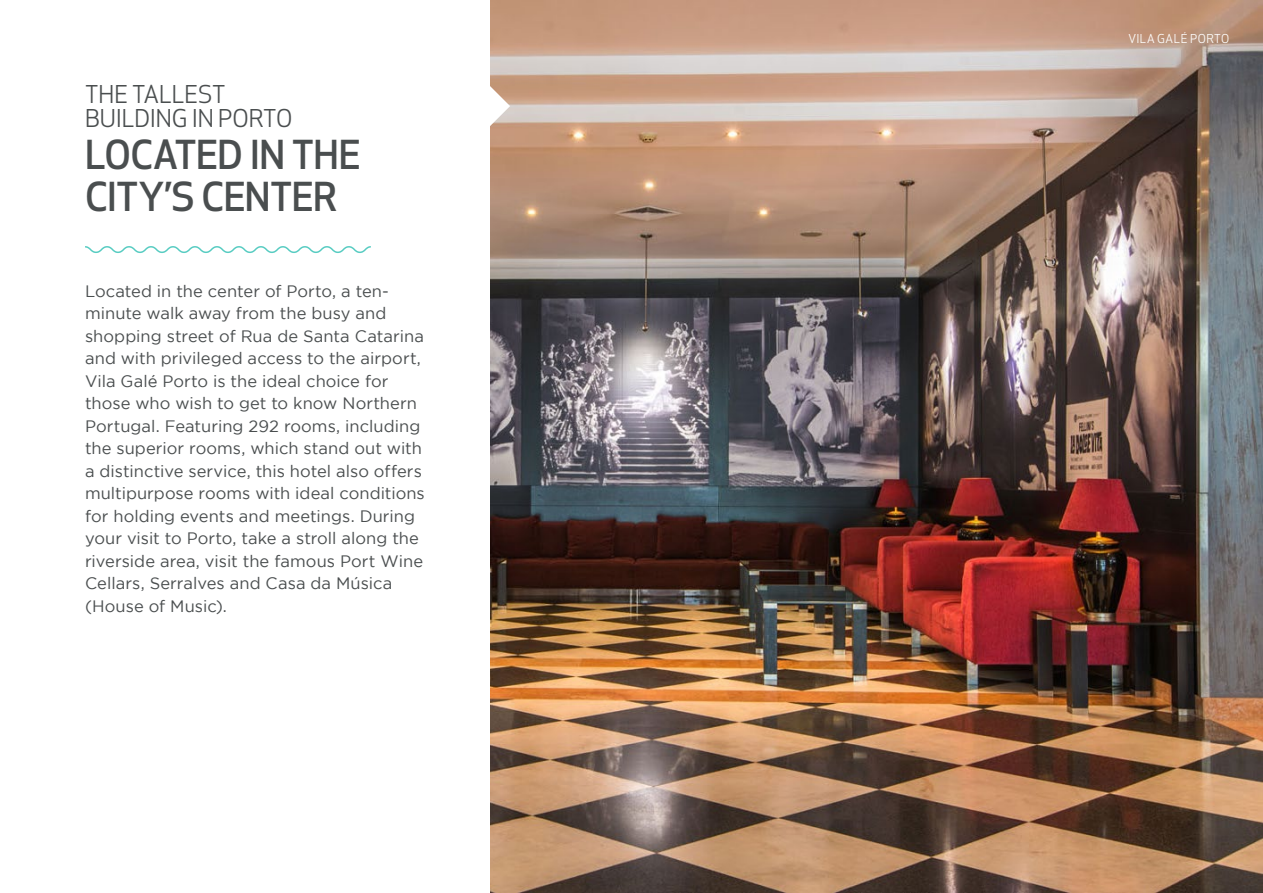
<style>
.page{position:relative;width:1263px;height:893px;background:#fff}
.page>*{position:absolute;margin:0;border:0;box-sizing:border-box;transform-origin:0 0}
.t1{font:500 39px/42px "Apex New";letter-spacing:-.015em;color:#4a4e4f}
.t2{font:24px/24px "Apex New";color:#4a4e4f}
.t3{font:16.5px/22.5px "Gotham";color:#4a4e4f}
.t4{font:12px "Apex New";letter-spacing:.04em;color:#fff}
</style>
<div class="page">
<img style="left:490px;top:0;width:773px;height:893px">
<svg style="left:85px;top:246px;width:286px;height:7px"></svg>
<svg style="left:490px;top:85px;width:20px;height:42px"></svg>
<h2 class="t2" style="left:85px;top:82px;width:209px">THE TALLEST<br>BUILDING IN PORTO</h2>
<h1 class="t1" style="left:85px;top:133px;width:277px">LOCATED IN THE<br>CITY’S CENTER</h1>
<p class="t3" style="left:85px;top:279px;width:341px">Located in the center of Porto, a ten&shy;minute walk away from the busy and shopping street of Rua de Santa Catarina and with privileged access to the airport, Vila Galé Porto is the ideal choice for those who wish to get to know Northern Portugal. Featuring 292 rooms, including the superior rooms, which stand out with a distinctive service, this hotel also offers multipurpose rooms with ideal conditions for holding events and meetings. During your visit to Porto, take a stroll along the riverside area, visit the famous Port Wine Cellars, Serralves and Casa da Música (House of Music).</p>
<p class="t4" style="left:1128px;top:31px;width:102px">VILA GALÉ PORTO</p>
</div>
